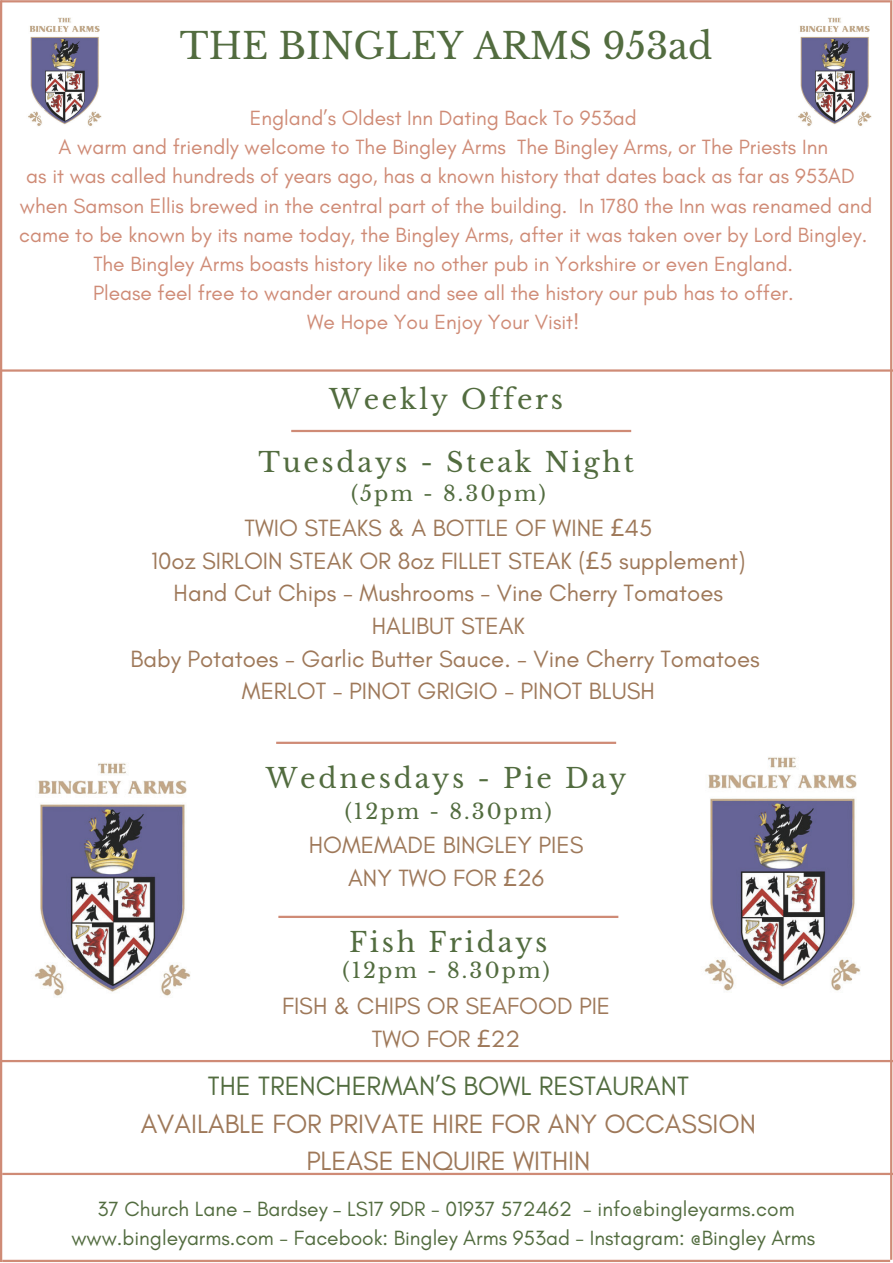
<style>
.page{position:relative;width:893px;height:1263px;background:#fff}
.page>*{position:absolute;margin:0;border:0;box-sizing:border-box;transform-origin:0 0}
.t1{font:36px "Libre Baskerville";color:#526c3f}
.t2{font:27px "Libre Baskerville";letter-spacing:.1em;color:#526c3f}
.t3{font:27px/37px "Glacial Indifference";color:#9e7859;text-align:center}
.t4{font:27px "Glacial Indifference";color:#526c3f}
.t5{font:24px/32.5px "Glacial Indifference";color:#9e7859;text-align:center}
.t6{font:21px/29.2px "Glacial Indifference";color:#cf8b76;text-align:center}
.t7{font:21px/29.2px "Glacial Indifference";color:#526c3f;text-align:center}
.t8{font:21px "Libre Baskerville";letter-spacing:.1em;color:#526c3f}
.s1{font-family:"Noto Sans"}
</style>
<div class="page">
<hr style="left:1px;top:0;width:889px;height:2px;background:#cf8b76">
<hr style="left:0;top:0;width:2px;height:1262px;background:#cf8b76">
<hr style="left:2px;top:1260px;width:888px;height:2px;background:#cf8b76">
<hr style="left:890px;top:0;width:2px;height:1260px;background:#cf8b76">
<hr style="left:278px;top:916px;width:340px;height:2px;background:#cf8b76">
<hr style="left:291px;top:430px;width:340px;height:2px;background:#cf8b76">
<hr style="left:0;top:1060px;width:893px;height:2px;background:#cf8b76">
<hr style="left:0;top:369px;width:893px;height:3px;background:#cf8b76">
<hr style="left:2px;top:1173px;width:891px;height:2px;background:#cf8b76">
<img style="left:704px;top:757px;width:157px;height:234px">
<img style="left:34px;top:763px;width:157px;height:233px">
<img style="left:798px;top:17px;width:74px;height:109px">
<img style="left:28px;top:17px;width:74px;height:109px">
<hr style="left:276px;top:742px;width:340px;height:2px;background:#cf8b76">
<h1 class="t1" style="left:180px;top:24px;width:534px">THE BINGLEY ARMS 953ad</h1>
<p class="t6" style="left:19px;top:103px;width:854px">England’s Oldest Inn Dating Back To 953ad<br>A warm and friendly welcome to The Bingley Arms The Bingley Arms, or The Priests Inn<br>as it was called hundreds of years ago, has a known history that dates back as far as 953AD when Samson Ellis brewed in the central part of the building. In 1780 the Inn was renamed and came to be known by its name today, the Bingley Arms, after it was taken over by Lord Bingley.<br>The Bingley Arms boasts history like no other pub in Yorkshire or even England.<br>Please feel free to wander around and see all the history our pub has to offer.<br>We Hope You Enjoy Your Visit!</p>
<p class="t2" style="left:329px;top:383px;width:235px">Weekly Offers</p>
<p class="t2" style="left:258px;top:445px;width:377px">Tuesdays - Steak Night</p>
<p class="t8" style="left:351px;top:481px;width:196px">(5pm - 8.30pm)</p>
<p class="t5" style="left:130px;top:512px;width:631px">TWIO STEAKS &amp; A BOTTLE OF WINE <span class="s1">£</span>45<br>10oz SIRLOIN STEAK OR 8oz FILLET STEAK (<span class="s1">£</span>5 supplement)<br>Hand Cut Chips - Mushrooms - Vine Cherry Tomatoes HALIBUT STEAK<br>Baby Potatoes - Garlic Butter Sauce. - Vine Cherry Tomatoes MERLOT - PINOT GRIGIO - PINOT BLUSH</p>
<p class="t2" style="left:266px;top:762px;width:362px">Wednesdays - Pie Day</p>
<p class="t8" style="left:345px;top:799px;width:208px">(12pm - 8.30pm)</p>
<p class="t5" style="left:309px;top:828px;width:276px">HOMEMADE BINGLEY PIES<br>ANY TWO FOR <span class="s1">£</span>26</p>
<p class="t2" style="left:349px;top:926px;width:200px">Fish Fridays</p>
<p class="t5" style="left:282px;top:989px;width:330px">FISH &amp; CHIPS OR SEAFOOD PIE<br>TWO FOR <span class="s1">£</span>22</p>
<p class="t8" style="left:343px;top:958px;width:208px">(12pm - 8.30pm)</p>
<p class="t4" style="left:208px;top:1070px;width:482px">THE TRENCHERMAN’S BOWL RESTAURANT</p>
<p class="t3" style="left:141px;top:1105px;width:617px">AVAILABLE FOR PRIVATE HIRE FOR ANY OCCASSION<br>PLEASE ENQUIRE WITHIN</p>
<p class="t7" style="left:71px;top:1194px;width:745px">37 Church Lane – Bardsey – LS17 9DR - 01937 572462 - info@bingleyarms.com www.bingleyarms.com - Facebook: Bingley Arms 953ad - Instagram: @Bingley Arms</p>
</div>
